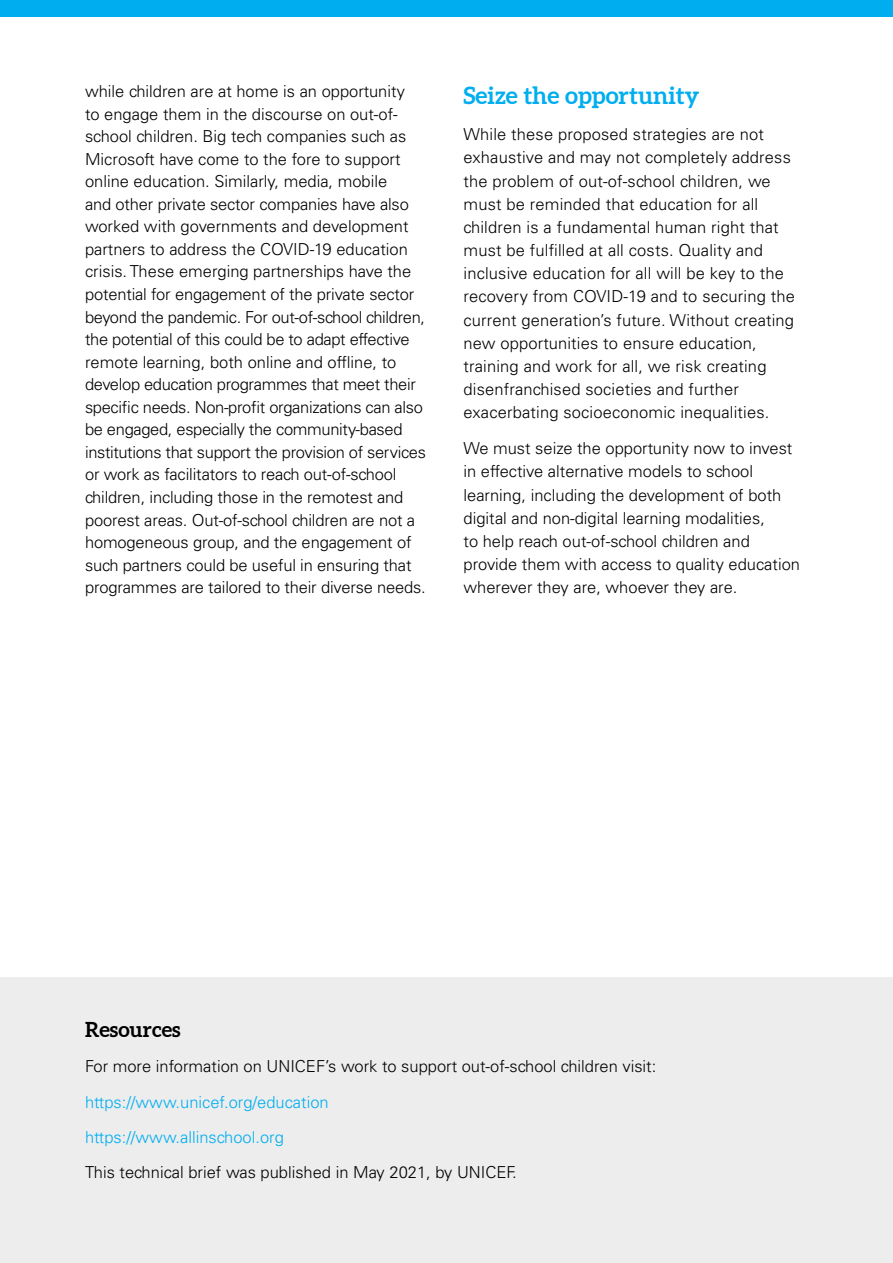
<style>
.page{position:relative;width:893px;height:1263px;background:#fff}
.page>*{position:absolute;margin:0;border:0;box-sizing:border-box;transform-origin:0 0}
.t1{font:700 24px "Aleo";color:#00aeef}
.t2{font:700 21px "Aleo";color:#000}
.t3{font:300 16.5px/22.5px "Univers LT Std";color:#000}
.t4{font:300 16.5px/35.2px "Univers LT Std";color:#00aeef}
</style>
<div class="page">
<div style="left:0;top:0;width:893px;height:17px;background:#00aeef"></div>
<div style="left:0;top:978px;width:893px;height:285px;background:#ededee"></div>
<p class="t3" style="left:85px;top:80px;width:342px">while children are at home is an opportunity<br>to engage them in the discourse on out-of&shy;school children. Big tech companies such as Microsoft have come to the fore to support online education. Similarly, media, mobile<br>and other private sector companies have also worked with governments and development partners to address the COVID-19 education crisis. These emerging partnerships have the potential for engagement of the private sector beyond the pandemic. For out-of-school children, the potential of this could be to adapt effective remote learning, both online and offline, to develop education programmes that meet their specific needs. Non-profit organizations can also be engaged, especially the community-based institutions that support the provision of services or work as facilitators to reach out-of-school children, including those in the remotest and poorest areas. Out-of-school children are not a homogeneous group, and the engagement of such partners could be useful in ensuring that programmes are tailored to their diverse needs.</p>
<h1 class="t1" style="left:463px;top:81px;width:237px">Seize the opportunity</h1>
<p class="t3" style="left:463px;top:123px;width:333px;line-height:23.1px">While these proposed strategies are not exhaustive and may not completely address the problem of out-of-school children, we must be reminded that education for all children is a fundamental human right that must be fulfilled at all costs. Quality and inclusive education for all will be key to the recovery from COVID-19 and to securing the current generation’s future. Without creating new opportunities to ensure education, training and work for all, we risk creating disenfranchised societies and further exacerbating socioeconomic inequalities.</p>
<p class="t3" style="left:463px;top:437px;width:338px;line-height:23.1px">We must seize the opportunity now to invest in effective alternative models to school learning, including the development of both digital and non-digital learning modalities,<br>to help reach out-of-school children and provide them with access to quality education wherever they are, whoever they are.</p>
<p class="t2" style="left:85px;top:1016px;width:97px">Resources</p>
<p class="t3" style="left:85px;top:1055px;width:573px">For more information on UNICEF’s work to support out-of-school children visit:</p>
<p class="t4" style="left:85px;top:1084px;width:245px">https://www.unicef.org/education https://www.allinschool.org</p>
<p class="t3" style="left:85px;top:1161px;width:433px">This technical brief was published in May 2021, by UNICEF.</p>
</div>
